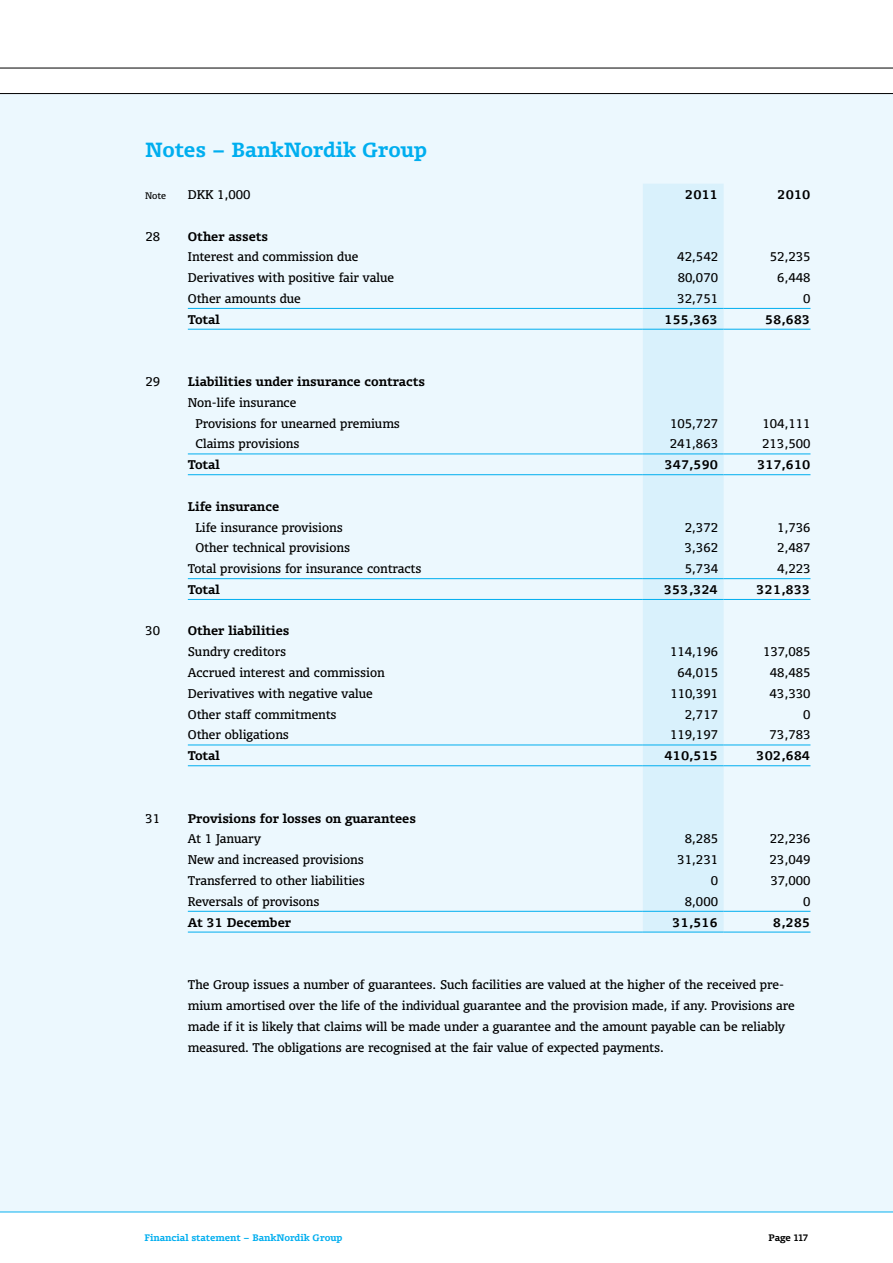
<style>
.page{position:relative;width:893px;height:1263px;background:#fff}
.page>*{position:absolute;margin:0;border:0;box-sizing:border-box;transform-origin:0 0}
.t1{font:19.5px "FF Olsen LF Bold FB";color:#00aeef}
.t2{font:12px/21px "FF Olsen TF Regular FB";color:#000}
.t3{font:12px "FF Olsen TF Bold FB";color:#000}
.t4{font:9px "FF Olsen LF Bold FB";color:#00aeef}
.t5{font:9px "FF Olsen LF Bold FB";color:#000}
.t6{font:9px "FF Olsen TF Regular FB";color:#000}
</style>
<div class="page">
<div style="left:0;top:94px;width:893px;height:1117px;background:#ecf8fe"></div>
<div style="left:643px;top:184px;width:81px;height:748px;background:#d9f1fc"></div>
<hr style="left:188px;top:308px;width:455px;height:1px;background:#00aeef">
<hr style="left:643px;top:308px;width:81px;height:1px;background:#00aeef">
<hr style="left:724px;top:308px;width:86px;height:1px;background:#00aeef">
<hr style="left:188px;top:329px;width:455px;height:1px;background:#00aeef">
<hr style="left:643px;top:329px;width:81px;height:1px;background:#00aeef">
<hr style="left:724px;top:329px;width:86px;height:1px;background:#00aeef">
<hr style="left:188px;top:454px;width:455px;height:1px;background:#00aeef">
<hr style="left:643px;top:454px;width:81px;height:1px;background:#00aeef">
<hr style="left:724px;top:454px;width:86px;height:1px;background:#00aeef">
<hr style="left:188px;top:474px;width:455px;height:1px;background:#00aeef">
<hr style="left:643px;top:474px;width:81px;height:1px;background:#00aeef">
<hr style="left:724px;top:474px;width:86px;height:1px;background:#00aeef">
<hr style="left:188px;top:578px;width:455px;height:1px;background:#00aeef">
<hr style="left:643px;top:578px;width:81px;height:1px;background:#00aeef">
<hr style="left:724px;top:578px;width:86px;height:1px;background:#00aeef">
<hr style="left:188px;top:599px;width:455px;height:1px;background:#00aeef">
<hr style="left:643px;top:599px;width:81px;height:1px;background:#00aeef">
<hr style="left:724px;top:599px;width:86px;height:1px;background:#00aeef">
<hr style="left:188px;top:745px;width:455px;height:1px;background:#00aeef">
<hr style="left:643px;top:745px;width:81px;height:1px;background:#00aeef">
<hr style="left:724px;top:745px;width:86px;height:1px;background:#00aeef">
<hr style="left:188px;top:765px;width:455px;height:1px;background:#00aeef">
<hr style="left:643px;top:765px;width:81px;height:1px;background:#00aeef">
<hr style="left:724px;top:765px;width:86px;height:1px;background:#00aeef">
<hr style="left:188px;top:911px;width:455px;height:1px;background:#00aeef">
<hr style="left:643px;top:911px;width:81px;height:1px;background:#00aeef">
<hr style="left:724px;top:911px;width:86px;height:1px;background:#00aeef">
<hr style="left:188px;top:932px;width:455px;height:1px;background:#00aeef">
<hr style="left:643px;top:932px;width:81px;height:1px;background:#00aeef">
<hr style="left:724px;top:932px;width:86px;height:1px;background:#00aeef">
<hr style="left:0;top:68px;width:893px;height:1px;background:#000">
<hr style="left:0;top:93px;width:893px;height:1px;background:#000">
<hr style="left:0;top:1211px;width:893px;height:1px;background:#00aeef">
<h1 class="t1" style="left:145px;top:137px;width:283px">Notes – BankNordik Group</h1>
<p class="t6" style="left:145px;top:190px;width:22px">Note</p>
<p class="t2" style="left:188px;top:184px;width:64px">DKK 1,000</p>
<p class="t3" style="left:685px;top:187px;width:34px">2011</p>
<p class="t3" style="left:778px;top:187px;width:34px">2010</p>
<p class="t2" style="left:145px;top:225px;width:16px">28</p>
<p class="t3" style="left:188px;top:228px;width:82px">Other assets</p>
<p class="t2" style="left:188px;top:246px;width:172px">Interest and commission due</p>
<p class="t2" style="left:677px;top:246px;width:42px">42,542</p>
<p class="t2" style="left:770px;top:246px;width:42px">52,235</p>
<p class="t2" style="left:188px;top:267px;width:208px">Derivatives with positive fair value</p>
<p class="t2" style="left:678px;top:267px;width:42px">80,070</p>
<p class="t2" style="left:777px;top:267px;width:35px">6,448</p>
<p class="t2" style="left:188px;top:288px;width:115px">Other amounts due</p>
<p class="t2" style="left:677px;top:288px;width:42px">32,751</p>
<p class="t2" style="left:803px;top:288px;width:9px">0</p>
<p class="t3" style="left:188px;top:311px;width:33px">Total</p>
<p class="t3" style="left:664px;top:311px;width:55px">155,363</p>
<p class="t3" style="left:765px;top:311px;width:47px">58,683</p>
<p class="t2" style="left:145px;top:371px;width:16px">29</p>
<p class="t3" style="left:188px;top:374px;width:239px">Liabilities under insurance contracts</p>
<p class="t2" style="left:195px;top:392px;width:206px;text-indent:-7px">Non-life insurance<br>Provisions for unearned premiums</p>
<p class="t2" style="left:670px;top:412px;width:49px">105,727</p>
<p class="t2" style="left:762px;top:412px;width:49px">104,111</p>
<p class="t2" style="left:195px;top:433px;width:106px">Claims provisions</p>
<p class="t2" style="left:670px;top:433px;width:50px">241,863</p>
<p class="t2" style="left:762px;top:433px;width:50px">213,500</p>
<p class="t3" style="left:188px;top:457px;width:33px">Total</p>
<p class="t3" style="left:665px;top:457px;width:55px">347,590</p>
<p class="t3" style="left:757px;top:457px;width:55px">317,610</p>
<p class="t3" style="left:188px;top:498px;width:93px">Life insurance</p>
<p class="t2" style="left:195px;top:516px;width:149px">Life insurance provisions</p>
<p class="t2" style="left:685px;top:516px;width:35px">2,372</p>
<p class="t2" style="left:777px;top:516px;width:35px">1,736</p>
<p class="t2" style="left:195px;top:537px;width:156px">Other technical provisions</p>
<p class="t2" style="left:684px;top:537px;width:35px">3,362</p>
<p class="t2" style="left:777px;top:537px;width:35px">2,487</p>
<p class="t2" style="left:188px;top:558px;width:235px">Total provisions for insurance contracts</p>
<p class="t2" style="left:685px;top:558px;width:35px">5,734</p>
<p class="t2" style="left:777px;top:558px;width:35px">4,223</p>
<p class="t3" style="left:188px;top:581px;width:33px">Total</p>
<p class="t3" style="left:664px;top:581px;width:56px">353,324</p>
<p class="t3" style="left:757px;top:581px;width:55px">321,833</p>
<p class="t2" style="left:145px;top:620px;width:16px">30</p>
<p class="t3" style="left:188px;top:623px;width:103px">Other liabilities</p>
<p class="t2" style="left:188px;top:641px;width:100px">Sundry creditors</p>
<p class="t2" style="left:670px;top:641px;width:49px">114,196</p>
<p class="t2" style="left:763px;top:641px;width:49px">137,085</p>
<p class="t2" style="left:188px;top:662px;width:198px">Accrued interest and commission</p>
<p class="t2" style="left:677px;top:662px;width:42px">64,015</p>
<p class="t2" style="left:770px;top:662px;width:42px">48,485</p>
<p class="t2" style="left:188px;top:683px;width:186px">Derivatives with negative value</p>
<p class="t2" style="left:670px;top:683px;width:49px">110,391</p>
<p class="t2" style="left:769px;top:683px;width:42px">43,330</p>
<p class="t2" style="left:188px;top:703px;width:150px">Other staff commitments</p>
<p class="t2" style="left:685px;top:703px;width:35px">2,717</p>
<p class="t2" style="left:803px;top:703px;width:9px">0</p>
<p class="t2" style="left:188px;top:724px;width:103px">Other obligations</p>
<p class="t2" style="left:670px;top:724px;width:49px">119,197</p>
<p class="t2" style="left:769px;top:724px;width:42px">73,783</p>
<p class="t3" style="left:188px;top:748px;width:33px">Total</p>
<p class="t3" style="left:665px;top:748px;width:55px">410,515</p>
<p class="t3" style="left:757px;top:748px;width:55px">302,684</p>
<p class="t2" style="left:145px;top:807px;width:16px">31</p>
<p class="t3" style="left:188px;top:810px;width:230px">Provisions for losses on guarantees</p>
<p class="t2" style="left:188px;top:828px;width:75px">At 1 January</p>
<p class="t2" style="left:685px;top:828px;width:35px">8,285</p>
<p class="t2" style="left:770px;top:828px;width:42px">22,236</p>
<p class="t2" style="left:188px;top:849px;width:177px">New and increased provisions</p>
<p class="t2" style="left:677px;top:849px;width:42px">31,231</p>
<p class="t2" style="left:769px;top:849px;width:42px">23,049</p>
<p class="t2" style="left:188px;top:870px;width:179px">Transferred to other liabilities</p>
<p class="t2" style="left:711px;top:870px;width:9px">0</p>
<p class="t2" style="left:770px;top:870px;width:42px">37,000</p>
<p class="t2" style="left:188px;top:890px;width:133px">Reversals of provisons</p>
<p class="t2" style="left:685px;top:890px;width:35px">8,000</p>
<p class="t2" style="left:803px;top:890px;width:9px">0</p>
<p class="t3" style="left:188px;top:914px;width:105px">At 31 December</p>
<p class="t3" style="left:672px;top:914px;width:47px">31,516</p>
<p class="t3" style="left:773px;top:914px;width:39px">8,285</p>
<p class="t2" style="left:188px;top:974px;width:609px">The Group issues a number of guarantees. Such facilities are valued at the higher of the received pre&shy;mium amortised over the life of the individual guarantee and the provision made, if any. Provisions are made if it is likely that claims will be made under a guarantee and the amount payable can be reliably measured. The obligations are recognised at the fair value of expected payments.</p>
<p class="t4" style="left:145px;top:1231px;width:200px">Financial statement – BankNordik Group</p>
<p class="t5" style="left:768px;top:1231px;width:41px">Page 117</p>
</div>
